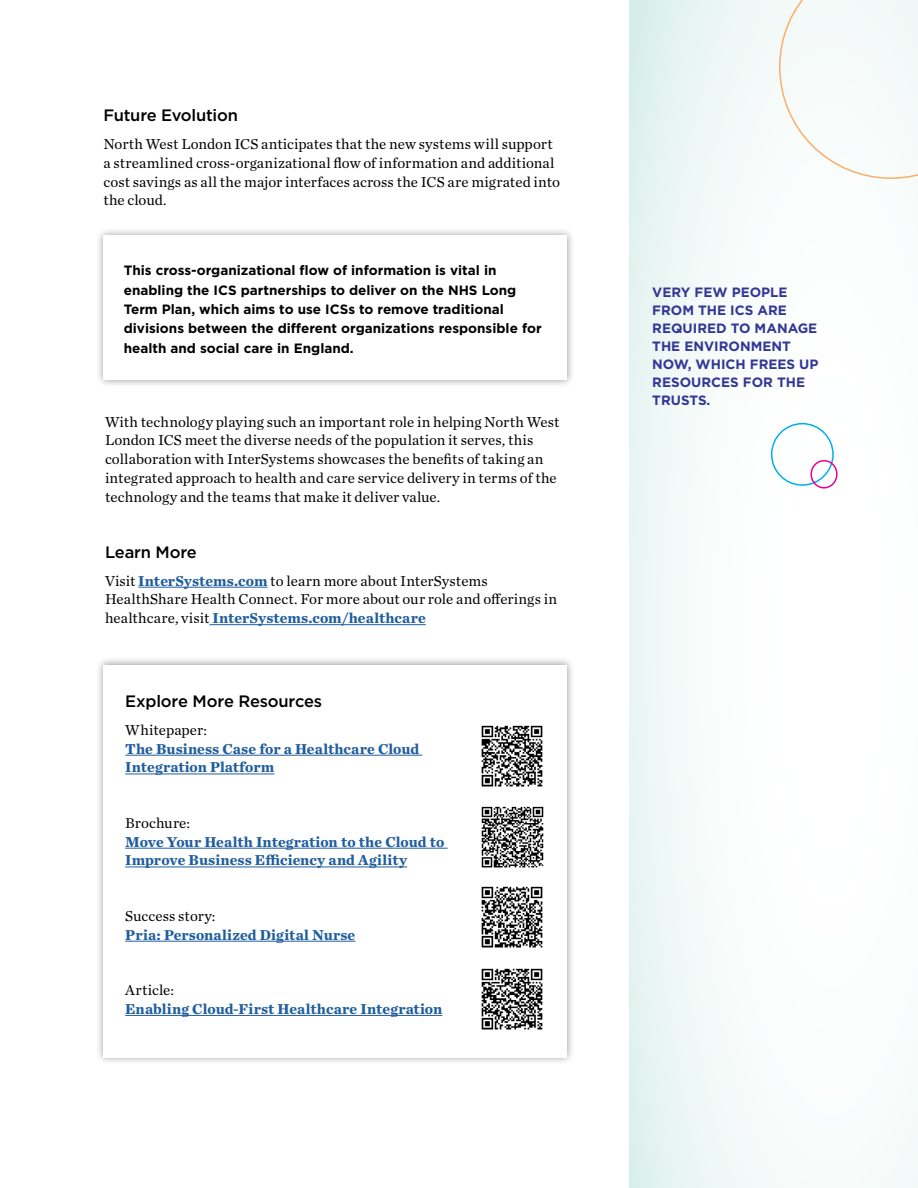
<style>
.page{position:relative;width:918px;height:1188px;background:#fff}
.page>*{position:absolute;margin:0;border:0;box-sizing:border-box;transform-origin:0 0}
.t1{font:500 16.5px "Gotham";letter-spacing:-.01em;color:#000}
.t2{font:15px/18.8px "Chronicle Text G1";letter-spacing:.005em;color:#000}
.t3{font:700 15px/18.8px "Chronicle Text G2";letter-spacing:.005em;color:#215e9e}
.t4{font:700 13.5px/19.5px "Gotham";color:#000}
.t5{font:700 13.5px/18px "Gotham";color:#323795}
.s1{font-family:"Chronicle Text G2";font-weight:700;color:#215e9e}
.s2{font-family:"Chronicle Text G1";font-weight:400;color:#000}
</style>
<div class="page">
<div style="left:95px;top:657px;width:480px;height:409px;background:#000;opacity:.4"></div>
<div style="left:104px;top:665px;width:463px;height:392px;background:#fff"></div>
<div style="left:95px;top:227px;width:480px;height:161px;background:#000;opacity:.4"></div>
<div style="left:104px;top:236px;width:463px;height:144px;background:#fff"></div>
<div style="left:629px;top:0;width:289px;height:1188px;background:linear-gradient(to right,#ecf7f5,#fff)"></div>
<hr style="left:138px;top:587px;width:130px;height:1px;background:#215e9e">
<hr style="left:209px;top:624px;width:217px;height:1px;background:#215e9e">
<hr style="left:125px;top:755px;width:297px;height:1px;background:#215e9e">
<hr style="left:125px;top:774px;width:149px;height:1px;background:#215e9e">
<hr style="left:125px;top:848px;width:323px;height:1px;background:#215e9e">
<hr style="left:125px;top:867px;width:282px;height:1px;background:#215e9e">
<hr style="left:125px;top:941px;width:230px;height:1px;background:#215e9e">
<hr style="left:125px;top:1015px;width:317px;height:1px;background:#215e9e">
<div style="left:779px;top:0;width:139px;height:179px;background:#f6fbf9"></div>
<div style="left:771px;top:423px;width:63px;height:63px;border:2px solid #00aeef;border-radius:50%"></div>
<div style="left:810px;top:460px;width:28px;height:29px;border:2px solid #ec008c;border-radius:50%"></div>
<img style="left:481px;top:886px;width:62px;height:144px">
<img style="left:481px;top:806px;width:63px;height:62px">
<img style="left:481px;top:725px;width:62px;height:62px">
<p class="t1" style="left:104px;top:105px;width:136px">Future Evolution</p>
<p class="t2" style="left:104px;top:134px;width:458px">North West London ICS anticipates that the new systems will support a streamlined cross-organizational flow of information and additional cost savings as all the major interfaces across the ICS are migrated into the cloud.</p>
<p class="t4" style="left:124px;top:260px;width:419px">This cross-organizational flow of information is vital in enabling the ICS partnerships to deliver on the NHS Long Term Plan, which aims to use ICSs to remove traditional divisions between the different organizations responsible for health and social care in England.</p>
<p class="t2" style="left:105px;top:411px;width:456px">With technology playing such an important role in helping North West London ICS meet the diverse needs of the population it serves, this collaboration with InterSystems showcases the benefits of taking an integrated approach to health and care service delivery in terms of the technology and the teams that make it deliver value.</p>
<p class="t1" style="left:105px;top:541px;width:93px">Learn More</p>
<p class="t2" style="left:105px;top:570px;width:454px">Visit <span class="s1">InterSystems.com</span> to learn more about InterSystems<br>HealthShare Health Connect. For more about our role and offerings in</p>
<p class="t3" style="left:105px;top:608px;width:322px"><span class="s2">healthcare, visit</span> InterSystems.com/healthcare</p>
<p class="t1" style="left:125px;top:691px;width:198px">Explore More Resources</p>
<p class="t2" style="left:125px;top:720px;width:83px">Whitepaper:</p>
<p class="t3" style="left:125px;top:738px;width:296px">The Business Case for a Healthcare Cloud<br>Integration Platform</p>
<p class="t2" style="left:125px;top:813px;width:66px">Brochure:</p>
<p class="t3" style="left:125px;top:831px;width:321px">Move Your Health Integration to the Cloud to<br>Improve Business Efficiency and Agility</p>
<p class="t2" style="left:125px;top:906px;width:92px">Success story:</p>
<p class="t3" style="left:125px;top:924px;width:232px">Pria: Personalized Digital Nurse</p>
<p class="t2" style="left:125px;top:980px;width:50px">Article:</p>
<p class="t3" style="left:125px;top:999px;width:319px">Enabling Cloud-First Healthcare Integration</p>
<p class="t5" style="left:652px;top:283px;width:168px">VERY FEW PEOPLE<br>FROM THE ICS ARE<br>REQUIRED TO MANAGE<br>THE ENVIRONMENT<br>NOW, WHICH FREES UP<br>RESOURCES FOR THE<br>TRUSTS.</p>
</div>
